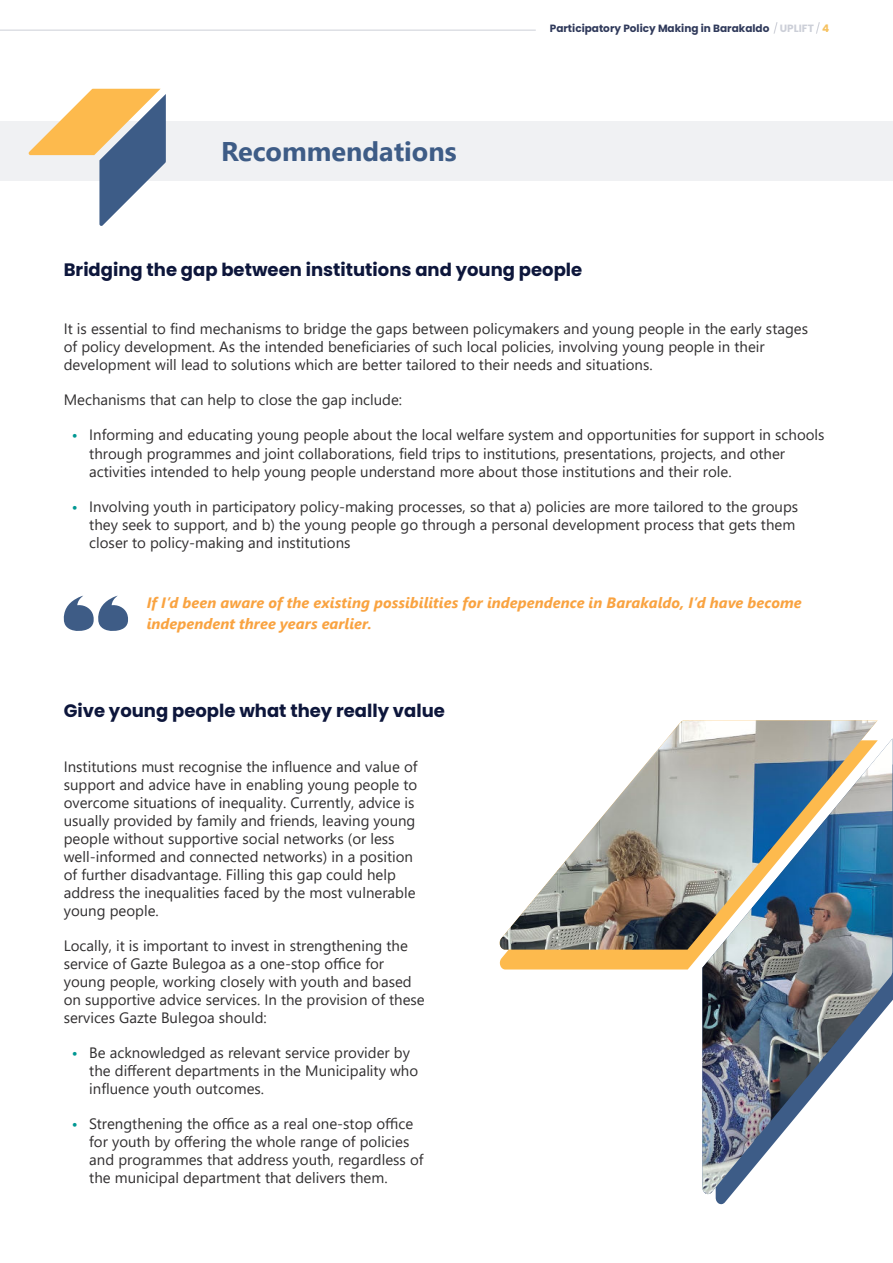
<style>
.page{position:relative;width:893px;height:1263px;background:#fff}
.page>*{position:absolute;margin:0;border:0;box-sizing:border-box;transform-origin:0 0}
.t1{font:700 27px "Segoe UI";color:#3e5c86}
.t2{font:700 18px "Poppins";color:#0d163b}
.t3{font:15px/18px "Segoe UI";color:#312f30}
.t4{font:italic 700 15px/21px "Segoe UI";letter-spacing:.005em;color:#f9a341}
.t5{font:700 10.5px "Poppins";color:#303a5b}
.s1{font-weight:100}
.s2{color:#cccfd8}
.s3{color:#f6c15e}
.s4{font-family:"Montserrat";font-weight:700;color:#009893}
</style>
<div class="page">
<hr style="left:0;top:30px;width:536px;height:1px;background:#cccfd8">
<svg style="left:499px;top:949px;width:203px;height:20px;background:#f8ba55"></svg>
<svg style="left:716px;top:748px;width:177px;height:457px"></svg>
<img style="left:499px;top:720px;width:378px;height:229px">
<img style="left:702px;top:738px;width:190px;height:457px">
<div style="left:0;top:121px;width:893px;height:60px;background:#f0f1f3"></div>
<svg style="left:28px;top:89px;width:138px;height:137px"></svg>
<svg style="left:63px;top:596px;width:65px;height:35px"></svg>
<h1 class="t1" style="left:221px;top:140px;width:237px">Recommendations</h1>
<p class="t5" style="left:550px;top:24px;width:281px">Participatory Policy Making in Barakaldo <span class="s1">/</span> <span class="s2">UPLIFT</span> <span class="s1">/</span> <span class="s3">4</span></p>
<p class="t2" style="left:64px;top:262px;width:520px">Bridging the gap between institutions and young people</p>
<p class="t3" style="left:64px;top:319px;width:746px">It is essential to find mechanisms to bridge the gaps between policymakers and young people in the early stages of policy development. As the intended beneficiaries of such local policies, involving young people in their development will lead to solutions which are better tailored to their needs and situations.</p>
<p class="t3" style="left:64px;top:390px;width:340px">Mechanisms that can help to close the gap include:</p>
<p class="t3" style="left:89px;top:425px;width:737px;text-indent:-17px"><span class="s4">•</span> Informing and educating young people about the local welfare system and opportunities for support in schools through programmes and joint collaborations, field trips to institutions, presentations, projects, and other activities intended to help young people understand more about those institutions and their role.</p>
<p class="t3" style="left:89px;top:496px;width:710px;text-indent:-17px"><span class="s4">•</span> Involving youth in participatory policy-making processes, so that a) policies are more tailored to the groups they seek to support, and b) the young people go through a personal development process that gets them closer to policy-making and institutions</p>
<p class="t4" style="left:147px;top:594px;width:656px">If I’d been aware of the existing possibilities for independence in Barakaldo, I’d have become independent three years earlier.</p>
<p class="t2" style="left:64px;top:702px;width:383px">Give young people what they really value</p>
<p class="t3" style="left:64px;top:756px;width:355px">Institutions must recognise the influence and value of support and advice have in enabling young people to overcome situations of inequality. Currently, advice is usually provided by family and friends, leaving young people without supportive social networks (or less well-informed and connected networks) in a position of further disadvantage. Filling this gap could help address the inequalities faced by the most vulnerable young people.</p>
<p class="t3" style="left:64px;top:935px;width:363px">Locally, it is important to invest in strengthening the service of Gazte Bulegoa as a one-stop office for young people, working closely with youth and based on supportive advice services. In the provision of these services Gazte Bulegoa should:</p>
<p class="t3" style="left:89px;top:1042px;width:330px;text-indent:-17px"><span class="s4">•</span> Be acknowledged as relevant service provider by the different departments in the Municipality who influence youth outcomes.</p>
<p class="t3" style="left:89px;top:1113px;width:336px;text-indent:-17px"><span class="s4">•</span> Strengthening the office as a real one-stop office for youth by offering the whole range of policies and programmes that address youth, regardless of the municipal department that delivers them.</p>
</div>
